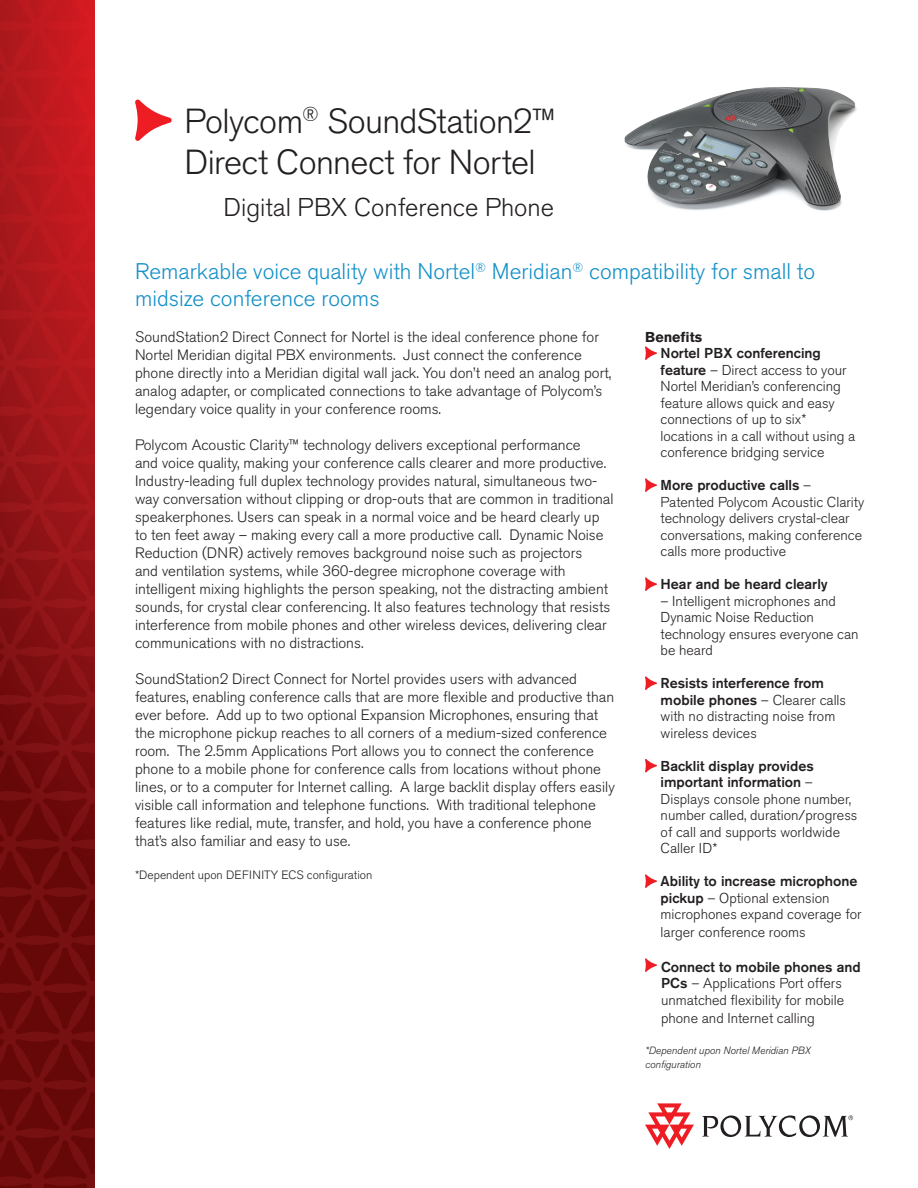
<style>
.page{position:relative;width:918px;height:1188px;background:#fff}
.page>*{position:absolute;margin:0;border:0;box-sizing:border-box;transform-origin:0 0}
.t1{font:300 34.5px/41.4px "Akzidenz Grotesk BE";letter-spacing:-.02em;color:#231f20}
.t2{font:300 25.5px "Akzidenz Grotesk BE";color:#231f20}
.t3{font:300 22.5px/27px "Akzidenz Grotesk BE";color:#1490c8}
.t4{font:300 15px/18px "Akzidenz Grotesk BE";color:#231f20}
.t5{font:300 14.25px/16.5px "Akzidenz Grotesk BE";color:#231f20}
.t6{font:500 14.25px "Akzidenz Grotesk BE";color:#231f20}
.t7{font:700 14.25px "Akzidenz Grotesk BE";color:#231f20}
.t8{font:300 12px "Akzidenz Grotesk BE";color:#231f20}
.t9{font:italic 300 10.5px/13.5px "Akzidenz Grotesk BE";color:#231f20}
.s1{font-weight:500}
</style>
<div class="page">
<svg style="left:135px;top:100px;width:37px;height:41px"></svg>
<img style="left:624px;top:87px;width:233px;height:124px">
<svg style="left:645px;top:346px;width:12px;height:14px"></svg>
<svg style="left:645px;top:478px;width:12px;height:14px"></svg>
<svg style="left:645px;top:577px;width:12px;height:14px"></svg>
<svg style="left:645px;top:676px;width:12px;height:14px"></svg>
<svg style="left:645px;top:759px;width:12px;height:13px"></svg>
<svg style="left:645px;top:874px;width:12px;height:14px"></svg>
<svg style="left:645px;top:958px;width:12px;height:14px"></svg>
<svg style="left:645px;top:1103px;width:49px;height:46px"></svg>
<svg style="left:702px;top:1115px;width:151px;height:22px"></svg>
<svg style="left:0;top:0;width:94px;height:1188px"></svg>
<p class="t1" style="left:184px;top:101px;width:373px">Polycom<sup>®</sup> SoundStation2™<br>Direct Connect for Nortel</p>
<p class="t2" style="left:224px;top:193px;width:332px">Digital PBX Conference Phone</p>
<p class="t3" style="left:135px;top:259px;width:682px">Remarkable voice quality with Nortel<sup>®</sup> Meridian<sup>®</sup> compatibility for small to midsize conference rooms</p>
<p class="t4" style="left:135px;top:329px;width:478px">SoundStation2 Direct Connect for Nortel is the ideal conference phone for Nortel Meridian digital PBX environments. Just connect the conference phone directly into a Meridian digital wall jack. You don’t need an analog port, analog adapter, or complicated connections to take advantage of Polycom’s legendary voice quality in your conference rooms.</p>
<p class="t4" style="left:135px;top:437px;width:480px">Polycom Acoustic Clarity™ technology delivers exceptional performance<br>and voice quality, making your conference calls clearer and more productive.<br>Industry-leading full duplex technology provides natural, simultaneous two&shy;way conversation without clipping or drop-outs that are common in traditional speakerphones. Users can speak in a normal voice and be heard clearly up to ten feet away – making every call a more productive call. Dynamic Noise Reduction (DNR) actively removes background noise such as projectors<br>and ventilation systems, while 360-degree microphone coverage with intelligent mixing highlights the person speaking, not the distracting ambient sounds, for crystal clear conferencing. It also features technology that resists interference from mobile phones and other wireless devices, delivering clear communications with no distractions.</p>
<p class="t4" style="left:135px;top:671px;width:481px">SoundStation2 Direct Connect for Nortel provides users with advanced features, enabling conference calls that are more flexible and productive than ever before. Add up to two optional Expansion Microphones, ensuring that the microphone pickup reaches to all corners of a medium-sized conference room. The 2.5mm Applications Port allows you to connect the conference phone to a mobile phone for conference calls from locations without phone lines, or to a computer for Internet calling. A large backlit display offers easily visible call information and telephone functions. With traditional telephone features like redial, mute, transfer, and hold, you have a conference phone that’s also familiar and easy to use.</p>
<p class="t8" style="left:135px;top:868px;width:239px">*Dependent upon DEFINITY ECS configuration</p>
<p class="t7" style="left:645px;top:329px;width:59px">Benefits</p>
<p class="t5" style="left:661px;top:346px;width:196px"><span class="s1">Nortel PBX conferencing feature</span> – Direct access to your<br>Nortel Meridian’s conferencing feature allows quick and easy connections of up to six* locations in a call without using a conference bridging service</p>
<p class="t5" style="left:661px;top:478px;width:205px"><span class="s1">More productive calls</span> –<br>Patented Polycom Acoustic Clarity technology delivers crystal-clear conversations, making conference calls more productive</p>
<p class="t6" style="left:661px;top:576px;width:169px">Hear and be heard clearly</p>
<p class="t5" style="left:661px;top:593px;width:200px">– Intelligent microphones and<br>Dynamic Noise Reduction technology ensures everyone can be heard</p>
<p class="t5" style="left:661px;top:676px;width:187px"><span class="s1">Resists interference from mobile phones</span> – Clearer calls with no distracting noise from wireless devices</p>
<p class="t5" style="left:661px;top:758px;width:198px"><span class="s1">Backlit display provides important information</span> –<br>Displays console phone number, number called, duration/progress of call and supports worldwide<br>Caller ID*</p>
<p class="t5" style="left:661px;top:874px;width:203px"><span class="s1">Ability to increase microphone pickup</span> – Optional extension microphones expand coverage for</p>
<p class="t5" style="left:661px;top:925px;width:147px">larger conference rooms</p>
<p class="t5" style="left:661px;top:959px;width:201px"><span class="s1">Connect to mobile phones and<br>PCs</span> – Applications Port offers unmatched flexibility for mobile</p>
<p class="t5" style="left:661px;top:1010px;width:155px">phone and Internet calling</p>
<p class="t9" style="left:645px;top:1044px;width:167px">*Dependent upon Nortel Meridian PBX configuration</p>
</div>
